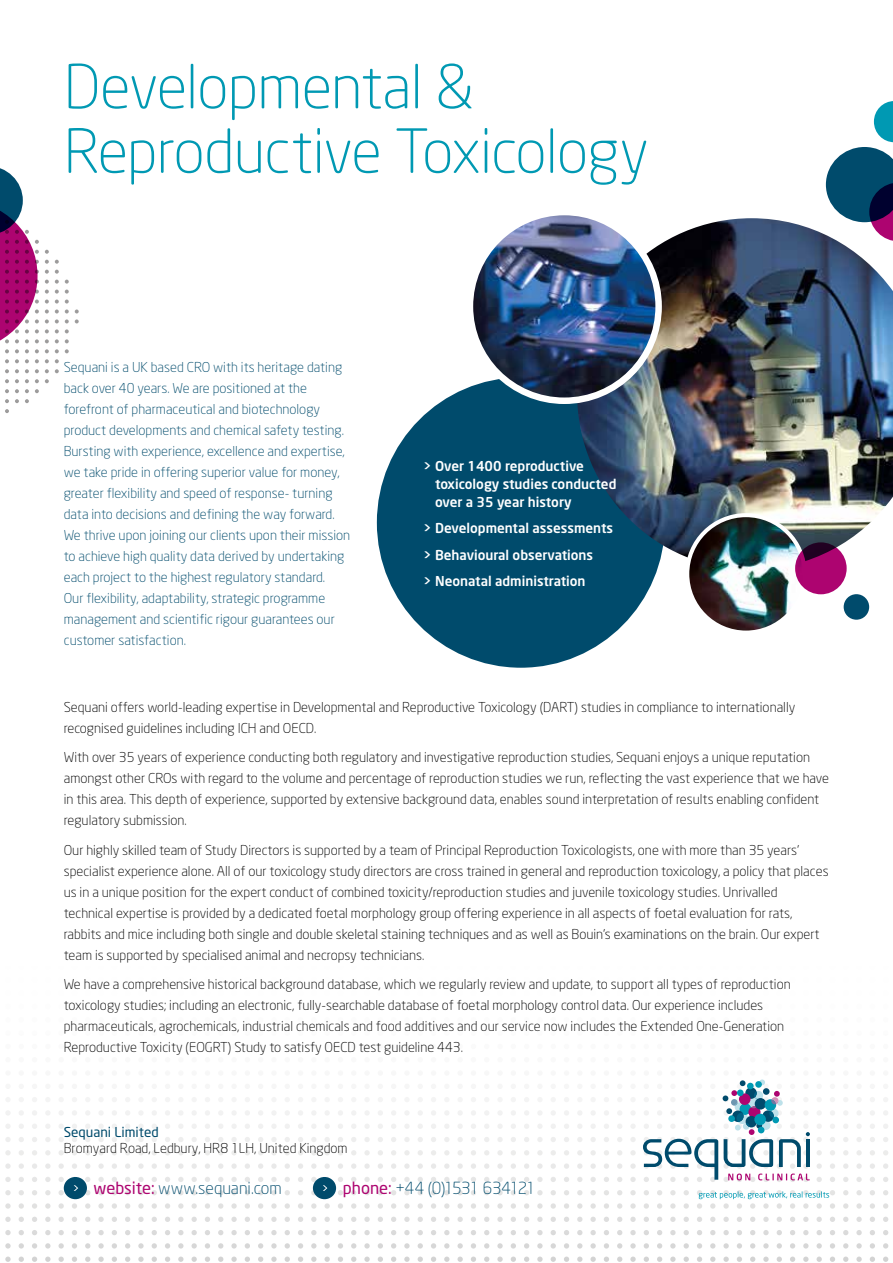
<style>
.page{position:relative;width:893px;height:1263px;background:#fff}
.page>*{position:absolute;margin:0;border:0;box-sizing:border-box;transform-origin:0 0}
.t1{font:300 60px/64.5px "Neo Sans";letter-spacing:-.015em;color:#0099b3}
.t2{font:300 16.5px "Neo Sans";color:#004b6c}
.t3{font:300 16.5px "Neo Sans";letter-spacing:-.06em;color:#004b6c}
.t4{font:300 13.5px/21px "Neo Sans";color:#000}
.t5{font:300 13.5px/21px "Neo Sans";color:#004b6c}
.t6{font:500 13.5px/18px "Neo Sans";color:#fff}
.t7{font:13.5px "Neo Sans";color:#004b6c}
.s1{font-weight:400;color:#ad0470}
</style>
<div class="page">
<svg style="left:0;top:168px;width:79px;height:245px"></svg>
<div style="left:377px;top:377px;width:288px;height:291px;background:#004b6c;border-radius:50%"></div>
<img style="left:577px;top:218px;width:316px;height:352px">
<svg style="left:826px;top:101px;width:67px;height:140px"></svg>
<img style="left:472px;top:216px;width:187px;height:185px">
<div style="left:467px;top:209px;width:195px;height:195px;border:6px solid #fff;border-radius:50%"></div>
<img style="left:687px;top:515px;width:118px;height:118px;border-radius:59px">
<div style="left:685px;top:513px;width:122px;height:122px;border:4px solid #fff;border-radius:50%"></div>
<div style="left:844px;top:594px;width:25px;height:26px;background:#004b6c;border-radius:50%"></div>
<svg style="left:795px;top:542px;width:52px;height:52px;background:#950764"></svg>
<svg style="left:699px;top:1191px;width:130px;height:8px"></svg>
<svg style="left:643px;top:1079px;width:167px;height:101px"></svg>
<div style="left:313px;top:1177px;width:23px;height:22px;background:#004b6c;border-radius:50%"></div>
<svg style="left:323px;top:1185px;width:4px;height:6px"></svg>
<div style="left:64px;top:1177px;width:23px;height:22px;background:#004b6c;border-radius:50%"></div>
<svg style="left:74px;top:1185px;width:4px;height:6px"></svg>
<h1 class="t1" style="left:64px;top:54px;width:586px">Developmental &amp;<br>Reproductive Toxicology</h1>
<p class="t5" style="left:64px;top:356px;width:288px">Sequani is a UK based CRO with its heritage dating back over 40 years. We are positioned at the forefront of pharmaceutical and biotechnology product developments and chemical safety testing.<br>Bursting with experience, excellence and expertise, we take pride in offering superior value for money, greater flexibility and speed of response- turning data into decisions and defining the way forward.<br>We thrive upon joining our clients upon their mission to achieve high quality data derived by undertaking each project to the highest regulatory standard.<br>Our flexibility, adaptability, strategic programme management and scientific rigour guarantees our customer satisfaction.</p>
<p class="t6" style="left:435px;top:456px;width:183px;text-indent:-12px">&gt; Over 1400 reproductive toxicology studies conducted over a 35 year history</p>
<p class="t6" style="left:423px;top:515px;width:191px;line-height:26.5px">&gt; Developmental assessments &gt; Behavioural observations<br>&gt; Neonatal administration</p>
<p class="t4" style="left:64px;top:696px;width:733px">Sequani offers world-leading expertise in Developmental and Reproductive Toxicology (DART) studies in compliance to internationally recognised guidelines including ICH and OECD.</p>
<p class="t4" style="left:64px;top:747px;width:767px">With over 35 years of experience conducting both regulatory and investigative reproduction studies, Sequani enjoys a unique reputation amongst other CROs with regard to the volume and percentage of reproduction studies we run, reflecting the vast experience that we have in this area. This depth of experience, supported by extensive background data, enables sound interpretation of results enabling confident regulatory submission.</p>
<p class="t4" style="left:64px;top:839px;width:766px">Our highly skilled team of Study Directors is supported by a team of Principal Reproduction Toxicologists, one with more than 35 years’ specialist experience alone. All of our toxicology study directors are cross trained in general and reproduction toxicology, a policy that places us in a unique position for the expert conduct of combined toxicity/reproduction studies and juvenile toxicology studies. Unrivalled technical expertise is provided by a dedicated foetal morphology group offering experience in all aspects of foetal evaluation for rats, rabbits and mice including both single and double skeletal staining techniques and as well as Bouin’s examinations on the brain. Our expert team is supported by specialised animal and necropsy technicians.</p>
<p class="t4" style="left:64px;top:974px;width:728px">We have a comprehensive historical background database, which we regularly review and update, to support all types of reproduction toxicology studies; including an electronic, fully-searchable database of foetal morphology control data. Our experience includes pharmaceuticals, agrochemicals, industrial chemicals and food additives and our service now includes the Extended One-Generation Reproductive Toxicity (EOGRT) Study to satisfy OECD test guideline 443.</p>
<p class="t7" style="left:64px;top:1124px;width:97px">Sequani Limited</p>
<p class="t4" style="left:64px;top:1138px;width:285px">Bromyard Road, Ledbury, HR8 1LH, United Kingdom</p>
<p class="t2" style="left:94px;top:1178px;width:190px"><span class="s1">website:</span> www.sequani.com</p>
<p class="t3" style="left:343px;top:1178px;width:195px"><span class="s1">phone:</span> +44 (0)1531 634121</p>
</div>
